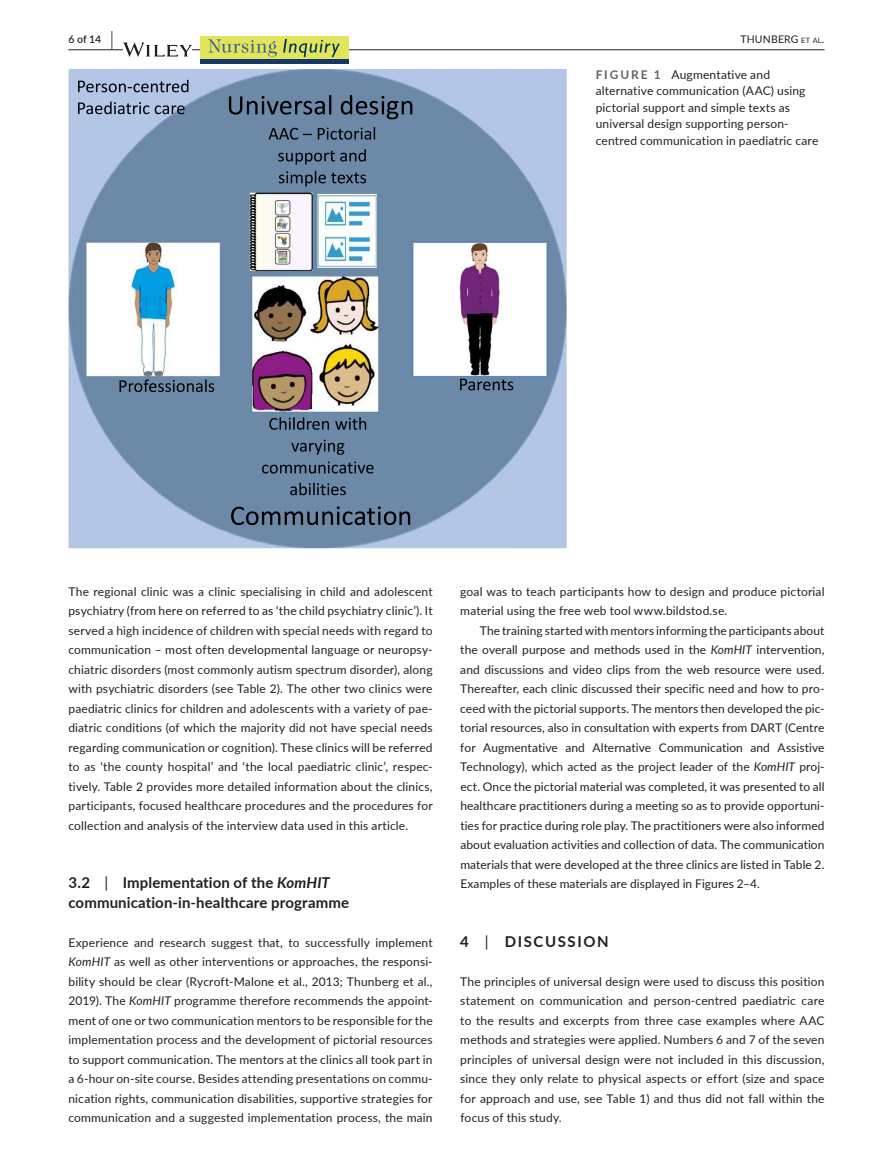
<style>
.page{position:relative;width:893px;height:1174px;background:#fff}
.page>*{position:absolute;margin:0;border:0;box-sizing:border-box;transform-origin:0 0}
.t1{font:700 15px/19.5px "Lato";letter-spacing:.01em;color:#231f20}
.t2{font:700 15px "Lato";letter-spacing:.11em;color:#231f20}
.t3{font:12px/19.5px "Lato";letter-spacing:.015em;color:#231f20;text-align:justify}
.t4{font:10.5px "Lato";letter-spacing:.02em;color:#231f20}
.t5{font:600 10.5px "Lato";color:#231f20}
.s1{font-size:19.5px}
.s2{font-size:7.35px}
.s3{font-weight:700;color:#636366}
.s4{font-weight:400}
.s5{font-style:italic}
</style>
<div class="page">
<hr style="left:68px;top:49px;width:756px;height:1px;background:#231f20">
<svg style="left:123px;top:42px;width:69px;height:15px"></svg>
<div style="left:200px;top:36px;width:148px;height:27px;background:#e1e55c"></div>
<svg style="left:208px;top:39px;width:69px;height:18px"></svg>
<svg style="left:283px;top:39px;width:57px;height:18px"></svg>
<hr style="left:200px;top:59px;width:148px;height:4px;background:#173866">
<img style="left:68px;top:69px;width:498px;height:479px">
<svg style="left:78px;top:80px;width:110px;height:12px"></svg>
<svg style="left:78px;top:102px;width:107px;height:12px"></svg>
<svg style="left:269px;top:127px;width:106px;height:13px"></svg>
<svg style="left:278px;top:149px;width:88px;height:16px"></svg>
<svg style="left:279px;top:171px;width:87px;height:15px"></svg>
<svg style="left:120px;top:379px;width:94px;height:13px"></svg>
<svg style="left:269px;top:417px;width:97px;height:13px"></svg>
<svg style="left:291px;top:440px;width:53px;height:15px"></svg>
<svg style="left:262px;top:461px;width:112px;height:12px"></svg>
<svg style="left:290px;top:482px;width:56px;height:13px"></svg>
<svg style="left:460px;top:379px;width:53px;height:11px"></svg>
<svg style="left:229px;top:95px;width:183px;height:24px;background:#536a81"></svg>
<svg style="left:231px;top:506px;width:179px;height:19px;background:#4e6379"></svg>
<p class="t5" style="left:68px;top:31px;width:46px">6 of 14 <span class="s1">|</span></p>
<p class="t4" style="left:740px;top:31px;width:86px">THUNBERG <span class="s2">et al</span>.</p>
<p class="t3" style="left:596px;top:66px;width:224px;line-height:16.5px;text-align:left"><span class="s3">FIGURE 1</span> Augmentative and alternative communication (AAC) using pictorial support and simple texts as universal design supporting person&shy;centred communication in paediatric care</p>
<p class="t3" style="left:68px;top:581px;width:366px">The regional clinic was a clinic specialising in child and adolescent psychiatry (from here on referred to as ‘the child psychiatry clinic’). It served a high incidence of children with special needs with regard to communication – most often developmental language or neuropsy&shy;chiatric disorders (most commonly autism spectrum disorder), along with psychiatric disorders (see Table 2). The other two clinics were paediatric clinics for children and adolescents with a variety of pae&shy;diatric conditions (of which the majority did not have special needs regarding communication or cognition). These clinics will be referred to as ‘the county hospital’ and ‘the local paediatric clinic’, respec&shy;tively. Table 2 provides more detailed information about the clinics, participants, focused healthcare procedures and the procedures for collection and analysis of the interview data used in this article.</p>
<p class="t1" style="left:68px;top:872px;width:282px">3.2 <span class="s4">|</span> Implementation of the <span class="s5">KomHIT </span>communication-in-healthcare programme</p>
<p class="t3" style="left:68px;top:932px;width:366px">Experience and research suggest that, to successfully implement <span class="s5">KomHIT</span> as well as other interventions or approaches, the responsi&shy;bility should be clear (Rycroft-Malone et al., 2013; Thunberg et al., 2019). The <span class="s5">KomHIT</span> programme therefore recommends the appoint&shy;ment of one or two communication mentors to be responsible for the implementation process and the development of pictorial resources to support communication. The mentors at the clinics all took part in a 6-hour on-site course. Besides attending presentations on commu&shy;nication rights, communication disabilities, supportive strategies for communication and a suggested implementation process, the main</p>
<p class="t3" style="left:460px;top:581px;width:366px">goal was to teach participants how to design and produce pictorial material using the free web tool www.bildstod.se.</p>
<p class="t3" style="left:460px;top:620px;width:366px;text-indent:20px">The training started with mentors informing the participants about the overall purpose and methods used in the <span class="s5">KomHIT</span> intervention, and discussions and video clips from the web resource were used.<br>Thereafter, each clinic discussed their specific need and how to pro&shy;ceed with the pictorial supports. The mentors then developed the pic&shy;torial resources, also in consultation with experts from DART (Centre for Augmentative and Alternative Communication and Assistive Technology), which acted as the project leader of the <span class="s5">KomHIT</span> proj&shy;ect. Once the pictorial material was completed, it was presented to all healthcare practitioners during a meeting so as to provide opportuni&shy;ties for practice during role play. The practitioners were also informed about evaluation activities and collection of data. The communication materials that were developed at the three clinics are listed in Table 2.<br>Examples of these materials are displayed in Figures 2–4.</p>
<p class="t2" style="left:460px;top:930px;width:150px">4 <span class="s4">|</span> DISCUSSION</p>
<p class="t3" style="left:460px;top:971px;width:366px">The principles of universal design were used to discuss this position statement on communication and person-centred paediatric care to the results and excerpts from three case examples where AAC methods and strategies were applied. Numbers 6 and 7 of the seven principles of universal design were not included in this discussion, since they only relate to physical aspects or effort (size and space for approach and use, see Table 1) and thus did not fall within the focus of this study.</p>
</div>
